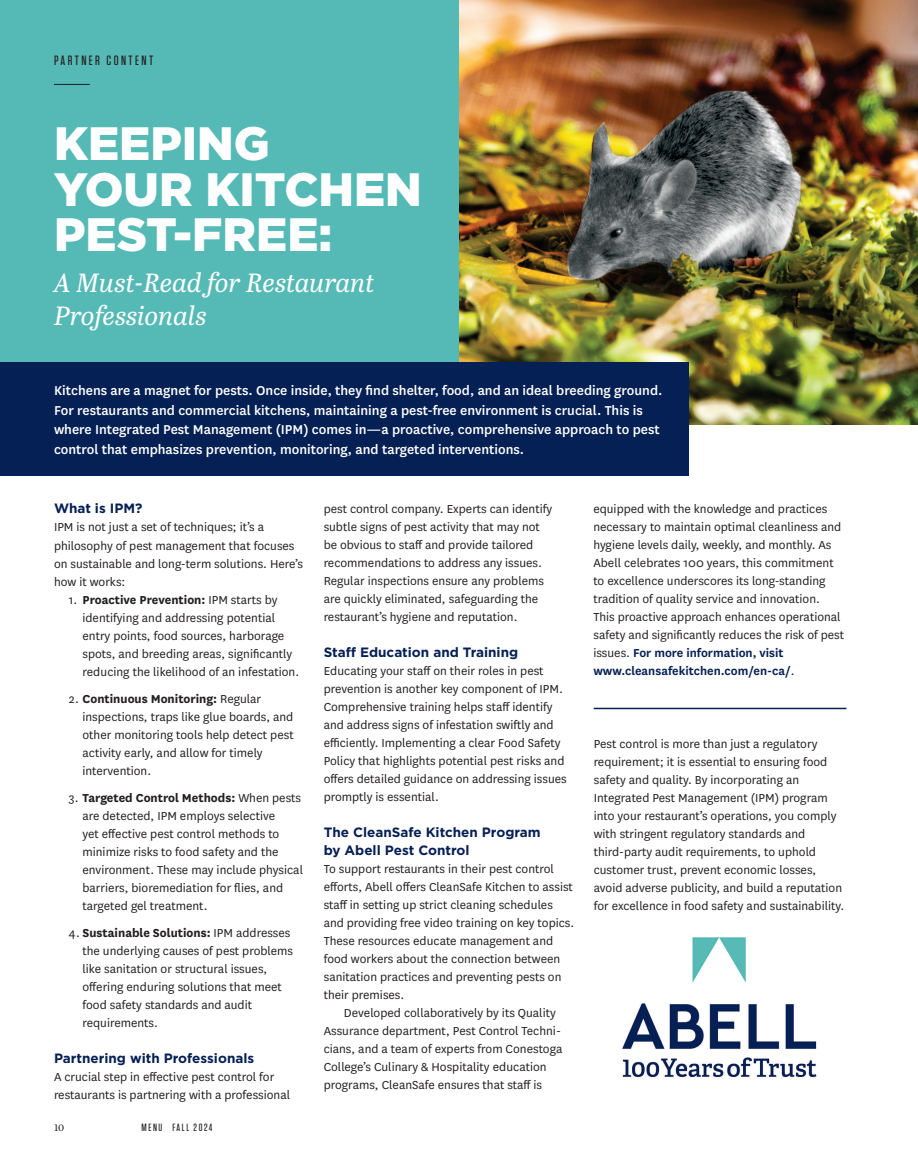
<style>
.page{position:relative;width:918px;height:1175px;background:#fff}
.page>*{position:absolute;margin:0;border:0;box-sizing:border-box;transform-origin:0 0}
.NEW_San_Serif_body_no_indent{font:900 46.8px "Gotham";color:#fff}
.NEW_San_Serif_body_no_indent-2{font:italic 26.25px "Abril Text";letter-spacing:-.01em;color:#fff}
.NEW_San_Serif_body_no_indent-3{font:500 15px/19.5px "National";color:#fff}
.NEW_San_Serif_body_no_indent-4{font:13.5px/18px "National";color:#231f20}
.NEW_San_Serif_body{font:13.5px/18px "National";color:#231f20}
.NEW_San_Serif_body_no_indent-5{font:700 13.5px/18px "Gotham";color:#052054}
.NEW_San_Serif_body_no_indent-6{font:700 13.5px "National";color:#231f20}
.t1{font:500 13.5px "Tungsten";letter-spacing:.18em;color:#231f20}
.t2{font:500 10.5px "Tungsten";letter-spacing:.15em;color:#231f20}
.t3{font:10.5px "Chronicle Text G1";color:#231f20}
.s1{font-weight:400}
.s2{font-weight:700}
.s3{font-weight:600;color:#052054}
.s4{color:#052054}
</style>
<div class="page">
<div style="left:0;top:0;width:459px;height:376px;background:#55bab5"></div>
<img style="left:622px;top:937px;width:195px;height:141px">
<hr style="left:54px;top:84px;width:36px;height:1px;background:#231f20">
<img style="left:459px;top:0;width:459px;height:425px">
<div style="left:0;top:362px;width:688px;height:114px;background:#052054"></div>
<hr style="left:594px;top:707px;width:252px;height:2px;background:#052054">
<p class="t1" style="left:54px;top:53px;width:101px">PARTNER CONTENT</p>
<p class="NEW_San_Serif_body_no_indent" style="left:54px;top:112px;width:217px">KEEPING</p>
<p class="NEW_San_Serif_body_no_indent" style="left:54px;top:157px;width:370px">YOUR KITCHEN</p>
<p class="NEW_San_Serif_body_no_indent" style="left:54px;top:202px;width:280px">PEST-FREE:</p>
<p class="NEW_San_Serif_body_no_indent-2" style="left:54px;top:264px;width:322px">A Must-Read for Restaurant</p>
<p class="NEW_San_Serif_body_no_indent-2" style="left:54px;top:296px;width:155px">Professionals</p>
<p class="NEW_San_Serif_body_no_indent-3" style="left:54px;top:380px;width:610px">Kitchens are a magnet for pests. Once inside, they find shelter, food, and an ideal breeding ground.<br>For restaurants and commercial kitchens, maintaining a pest-free environment is crucial. This is where Integrated Pest Management (IPM) comes in—a proactive, comprehensive approach to pest control that emphasizes prevention, monitoring, and targeted interventions.</p>
<p class="NEW_San_Serif_body_no_indent-5" style="left:54px;top:499px;width:90px">What is IPM?</p>
<p class="NEW_San_Serif_body_no_indent-4" style="left:54px;top:518px;width:251px">IPM is not just a set of techniques; it’s a philosophy of pest management that focuses on sustainable and long-term solutions. Here’s how it works:</p>
<p class="NEW_San_Serif_body_no_indent-6" style="left:69px;top:590px;width:210px"><span class="s1">1.</span> Proactive Prevention: <span class="s1">IPM starts by</span></p>
<p class="NEW_San_Serif_body_no_indent-4" style="left:82px;top:608px;width:218px">identifying and addressing potential entry points, food sources, harborage spots, and breeding areas, significantly reducing the likelihood of an infestation.</p>
<p class="NEW_San_Serif_body_no_indent-4" style="left:82px;top:689px;width:213px;text-indent:-14px">2. <span class="s2">Continuous Monitoring:</span> Regular inspections, traps like glue boards, and other monitoring tools help detect pest activity early, and allow for timely intervention.</p>
<p class="NEW_San_Serif_body_no_indent-4" style="left:82px;top:788px;width:222px;text-indent:-14px">3. <span class="s2">Targeted Control Methods:</span> When pests are detected, IPM employs selective<br>yet effective pest control methods to minimize risks to food safety and the environment. These may include physical barriers, bioremediation for flies, and targeted gel treatment.</p>
<p class="NEW_San_Serif_body_no_indent-4" style="left:82px;top:923px;width:212px;text-indent:-14px">4. <span class="s2">Sustainable Solutions:</span> IPM addresses the underlying causes of pest problems like sanitation or structural issues, offering enduring solutions that meet food safety standards and audit requirements.</p>
<p class="NEW_San_Serif_body_no_indent-5" style="left:54px;top:1048px;width:202px">Partnering with Professionals</p>
<p class="NEW_San_Serif_body_no_indent-4" style="left:54px;top:1067px;width:238px">A crucial step in effective pest control for restaurants is partnering with a professional</p>
<p class="t3" style="left:54px;top:1120px;width:12px">10</p>
<p class="t2" style="left:142px;top:1122px;width:72px">MENU FALL 2024</p>
<p class="NEW_San_Serif_body_no_indent-4" style="left:324px;top:499px;width:230px">pest control company. Experts can identify subtle signs of pest activity that may not be obvious to staff and provide tailored recommendations to address any issues.<br>Regular inspections ensure any problems are quickly eliminated, safeguarding the restaurant’s hygiene and reputation.</p>
<p class="NEW_San_Serif_body_no_indent-5" style="left:324px;top:643px;width:196px">Staff Education and Training</p>
<p class="NEW_San_Serif_body_no_indent-4" style="left:324px;top:661px;width:245px">Educating your staff on their roles in pest prevention is another key component of IPM.<br>Comprehensive training helps staff identify and address signs of infestation swiftly and efficiently. Implementing a clear Food Safety Policy that highlights potential pest risks and offers detailed guidance on addressing issues promptly is essential.</p>
<p class="NEW_San_Serif_body_no_indent-5" style="left:324px;top:823px;width:218px">The CleanSafe Kitchen Program by Abell Pest Control</p>
<p class="NEW_San_Serif_body_no_indent-4" style="left:324px;top:859px;width:252px">To support restaurants in their pest control efforts, Abell offers CleanSafe Kitchen to assist staff in setting up strict cleaning schedules and providing free video training on key topics.<br>These resources educate management and food workers about the connection between sanitation practices and preventing pests on their premises.</p>
<p class="NEW_San_Serif_body" style="left:324px;top:1003px;width:240px;text-indent:20px">Developed collaboratively by its Quality Assurance department, Pest Control Techni&shy;cians, and a team of experts from Conestoga College’s Culinary &amp; Hospitality education programs, CleanSafe ensures that staff is</p>
<p class="NEW_San_Serif_body" style="left:593px;top:499px;width:252px">equipped with the knowledge and practices necessary to maintain optimal cleanliness and hygiene levels daily, weekly, and monthly. As Abell celebrates 100 years, this commitment to excellence underscores its long-standing tradition of quality service and innovation.<br>This proactive approach enhances operational safety and significantly reduces the risk of pest issues. <span class="s3">For more information, visit www.cleansafekitchen.com/en-ca/</span><span class="s4">.</span></p>
<p class="NEW_San_Serif_body_no_indent-4" style="left:594px;top:734px;width:252px">Pest control is more than just a regulatory requirement; it is essential to ensuring food safety and quality. By incorporating an Integrated Pest Management (IPM) program into your restaurant’s operations, you comply with stringent regulatory standards and third-party audit requirements, to uphold customer trust, prevent economic losses, avoid adverse publicity, and build a reputation for excellence in food safety and sustainability.</p>
</div>
